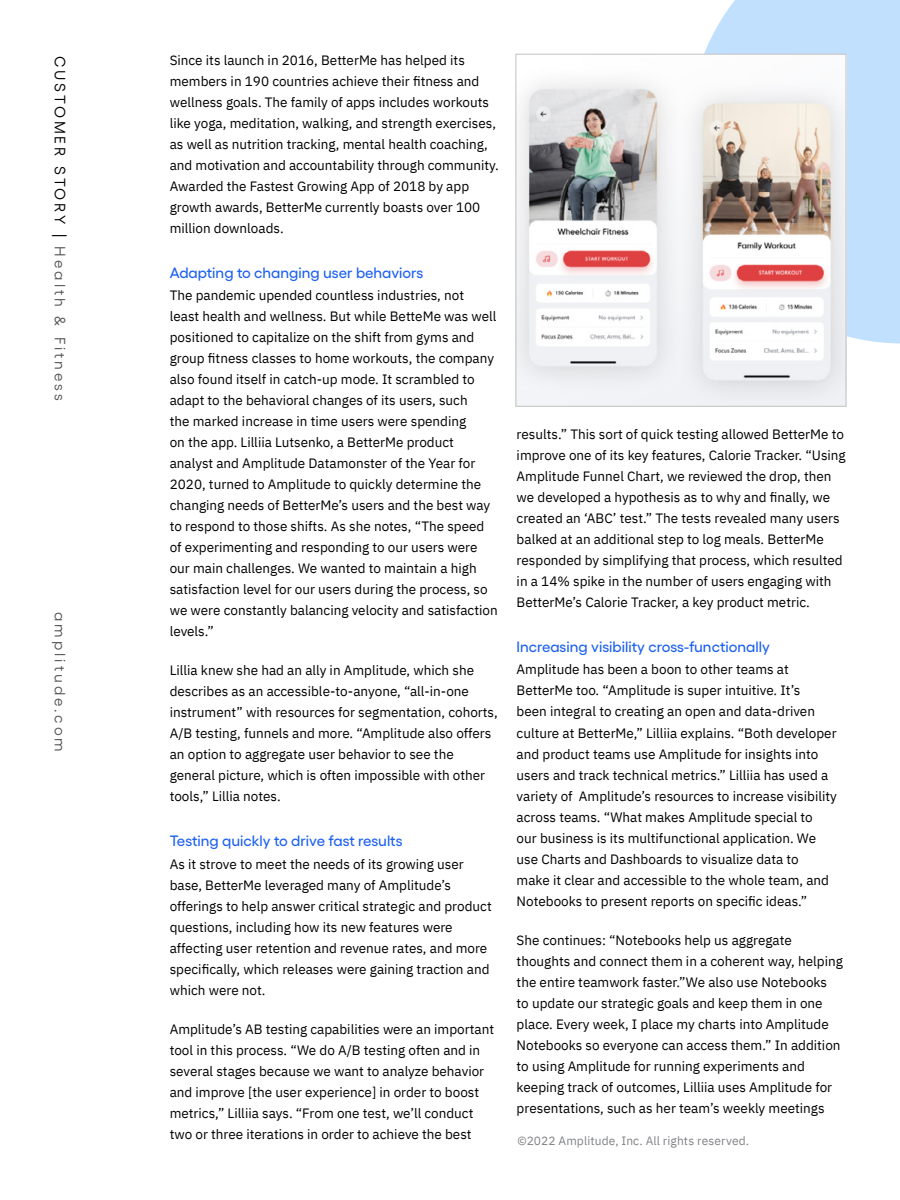
<style>
.page{position:relative;width:900px;height:1200px;background:#fff}
.page>*{position:absolute;margin:0;border:0;box-sizing:border-box;transform-origin:0 0}
.t1{font:500 15px "Gellix";color:#1e61f0}
.t2{font:15px "Gellix";letter-spacing:.2em;color:#000}
.t3{font:15px "Gellix";letter-spacing:.2em;color:#565656}
.t4{font:13.5px/21px "IBM Plex Sans";color:#000}
.t5{font:12px "IBM Plex Sans";letter-spacing:.01em;color:#808285}
.s1{color:#565656}
</style>
<div class="page">
<svg style="left:690px;top:0;width:210px;height:343px;background:#c6e1fb"></svg>
<img style="left:518px;top:56px;width:326px;height:348px">
<div style="left:516px;top:54px;width:330px;height:352px;border:1px solid #c2c2c2"></div>
<p class="t2" style="left:72px;top:56px;width:347px;rotate:90deg">CUSTOMER STORY | <span class="s1">Health &amp; Fitness</span></p>
<p class="t3" style="left:72px;top:612px;width:141px;rotate:90deg">amplitude.com</p>
<p class="t4" style="left:170px;top:48px;width:331px">Since its launch in 2016, BetterMe has helped its members in 190 countries achieve their fitness and wellness goals. The family of apps includes workouts like yoga, meditation, walking, and strength exercises, as well as nutrition tracking, mental health coaching, and motivation and accountability through community.<br>Awarded the Fastest Growing App of 2018 by app growth awards, BetterMe currently boasts over 100 million downloads.</p>
<p class="t1" style="left:170px;top:261px;width:255px">Adapting to changing user behaviors</p>
<p class="t4" style="left:170px;top:284px;width:330px">The pandemic upended countless industries, not<br>least health and wellness. But while BetteMe was well positioned to capitalize on the shift from gyms and group fitness classes to home workouts, the company also found itself in catch-up mode. It scrambled to adapt to the behavioral changes of its users, such<br>the marked increase in time users were spending<br>on the app. Lilliia Lutsenko, a BetterMe product analyst and Amplitude Datamonster of the Year for 2020, turned to Amplitude to quickly determine the changing needs of BetterMe’s users and the best way to respond to those shifts. As she notes, “The speed of experimenting and responding to our users were our main challenges. We wanted to maintain a high satisfaction level for our users during the process, so we were constantly balancing velocity and satisfaction levels.”</p>
<p class="t4" style="left:170px;top:659px;width:330px">Lillia knew she had an ally in Amplitude, which she describes as an accessible-to-anyone, “all-in-one instrument” with resources for segmentation, cohorts, A/B testing, funnels and more. “Amplitude also offers an option to aggregate user behavior to see the general picture, which is often impossible with other tools,” Lillia notes.</p>
<p class="t1" style="left:170px;top:829px;width:234px">Testing quickly to drive fast results</p>
<p class="t4" style="left:170px;top:852px;width:324px">As it strove to meet the needs of its growing user base, BetterMe leveraged many of Amplitude’s offerings to help answer critical strategic and product questions, including how its new features were affecting user retention and revenue rates, and more specifically, which releases were gaining traction and which were not.</p>
<p class="t4" style="left:170px;top:1017px;width:326px">Amplitude’s AB testing capabilities were an important tool in this process. “We do A/B testing often and in several stages because we want to analyze behavior and improve [the user experience] in order to boost metrics,” Lilliia says. “From one test, we’ll conduct two or three iterations in order to achieve the best</p>
<p class="t4" style="left:517px;top:423px;width:331px">results.” This sort of quick testing allowed BetterMe to improve one of its key features, Calorie Tracker. “Using Amplitude Funnel Chart, we reviewed the drop, then we developed a hypothesis as to why and finally, we created an ‘ABC’ test.” The tests revealed many users balked at an additional step to log meals. BetterMe responded by simplifying that process, which resulted in a 14% spike in the number of users engaging with BetterMe’s Calorie Tracker, a key product metric.</p>
<p class="t1" style="left:517px;top:635px;width:255px">Increasing visibility cross-functionally</p>
<p class="t4" style="left:517px;top:658px;width:322px">Amplitude has been a boon to other teams at BetterMe too. “Amplitude is super intuitive. It’s<br>been integral to creating an open and data-driven culture at BetterMe,” Lilliia explains. “Both developer and product teams use Amplitude for insights into users and track technical metrics.” Lilliia has used a variety of Amplitude’s resources to increase visibility across teams. “What makes Amplitude special to<br>our business is its multifunctional application. We use Charts and Dashboards to visualize data to<br>make it clear and accessible to the whole team, and Notebooks to present reports on specific ideas.”</p>
<p class="t4" style="left:517px;top:928px;width:328px">She continues: “Notebooks help us aggregate thoughts and connect them in a coherent way, helping the entire teamwork faster.”We also use Notebooks<br>to update our strategic goals and keep them in one place. Every week, I place my charts into Amplitude Notebooks so everyone can access them.” In addition to using Amplitude for running experiments and keeping track of outcomes, Lilliia uses Amplitude for presentations, such as her team’s weekly meetings</p>
<p class="t5" style="left:518px;top:1132px;width:233px">©2022 Amplitude, Inc. All rights reserved.</p>
</div>
